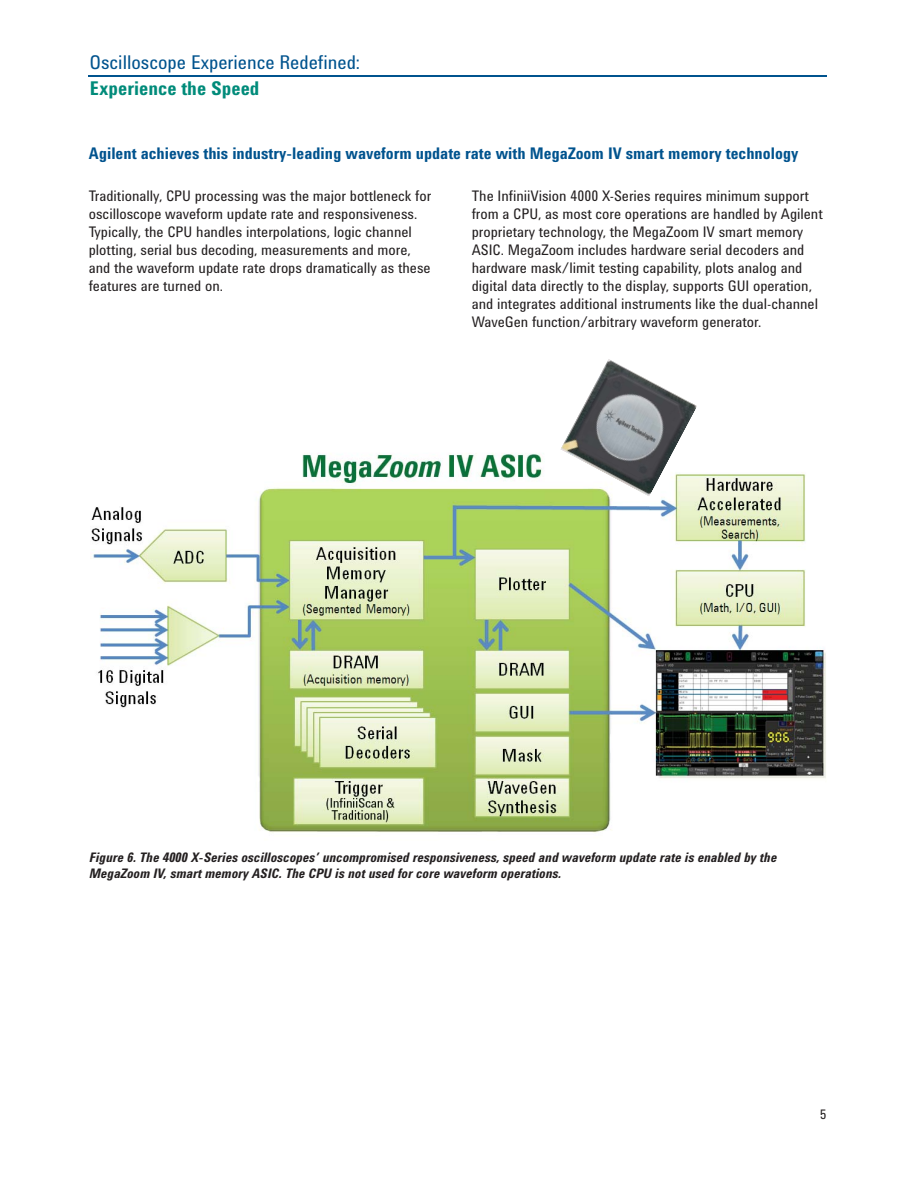
<style>
.page{position:relative;width:918px;height:1188px;background:#fff}
.page>*{position:absolute;margin:0;border:0;box-sizing:border-box;transform-origin:0 0}
.t1{font:19.5px "Agilent Condensed CFF";color:#00538e}
.t2{font:700 19.5px "Agilent Condensed CFF";color:#008b7a}
.t3{font:700 16.5px "Agilent Condensed CFF";color:#00538e}
.t4{font:15px/18px "Agilent Condensed CFF";color:#231f20}
.t5{font:italic 700 13.5px/16.5px "Agilent Condensed CFF";color:#231f20}
.t6{font:13.5px "Agilent Condensed CFF";color:#231f20}
</style>
<div class="page">
<img style="left:90px;top:453px;width:736px;height:380px">
<img style="left:560px;top:359px;width:138px;height:138px">
<hr style="left:89px;top:76px;width:738px;height:1px;background:#00538e">
<h1 class="t1" style="left:89px;top:55px;width:272px">Oscilloscope Experience Redefined:</h1>
<h1 class="t2" style="left:90px;top:81px;width:171px">Experience the Speed</h1>
<p class="t3" style="left:89px;top:148px;width:711px">Agilent achieves this industry-leading waveform update rate with MegaZoom IV smart memory technology</p>
<p class="t4" style="left:89px;top:188px;width:344px">Traditionally, CPU processing was the major bottleneck for oscilloscope waveform update rate and responsiveness.<br>Typically, the CPU handles interpolations, logic channel plotting, serial bus decoding, measurements and more, and the waveform update rate drops dramatically as these features are turned on.</p>
<p class="t4" style="left:472px;top:189px;width:353px">The InfiniiVision 4000 X-Series requires minimum support from a CPU, as most core operations are handled by Agilent proprietary technology, the MegaZoom IV smart memory ASIC. MegaZoom includes hardware serial decoders and hardware mask/limit testing capability, plots analog and digital data directly to the display, supports GUI operation, and integrates additional instruments like the dual-channel WaveGen function/arbitrary waveform generator.</p>
<p class="t5" style="left:89px;top:851px;width:689px">Figure 6. The 4000 X-Series oscilloscopes’ uncompromised responsiveness, speed and waveform update rate is enabled by the<br>MegaZoom IV, smart memory ASIC. The CPU is not used for core waveform operations.</p>
<p class="t6" style="left:820px;top:1109px;width:8px">5</p>
</div>
